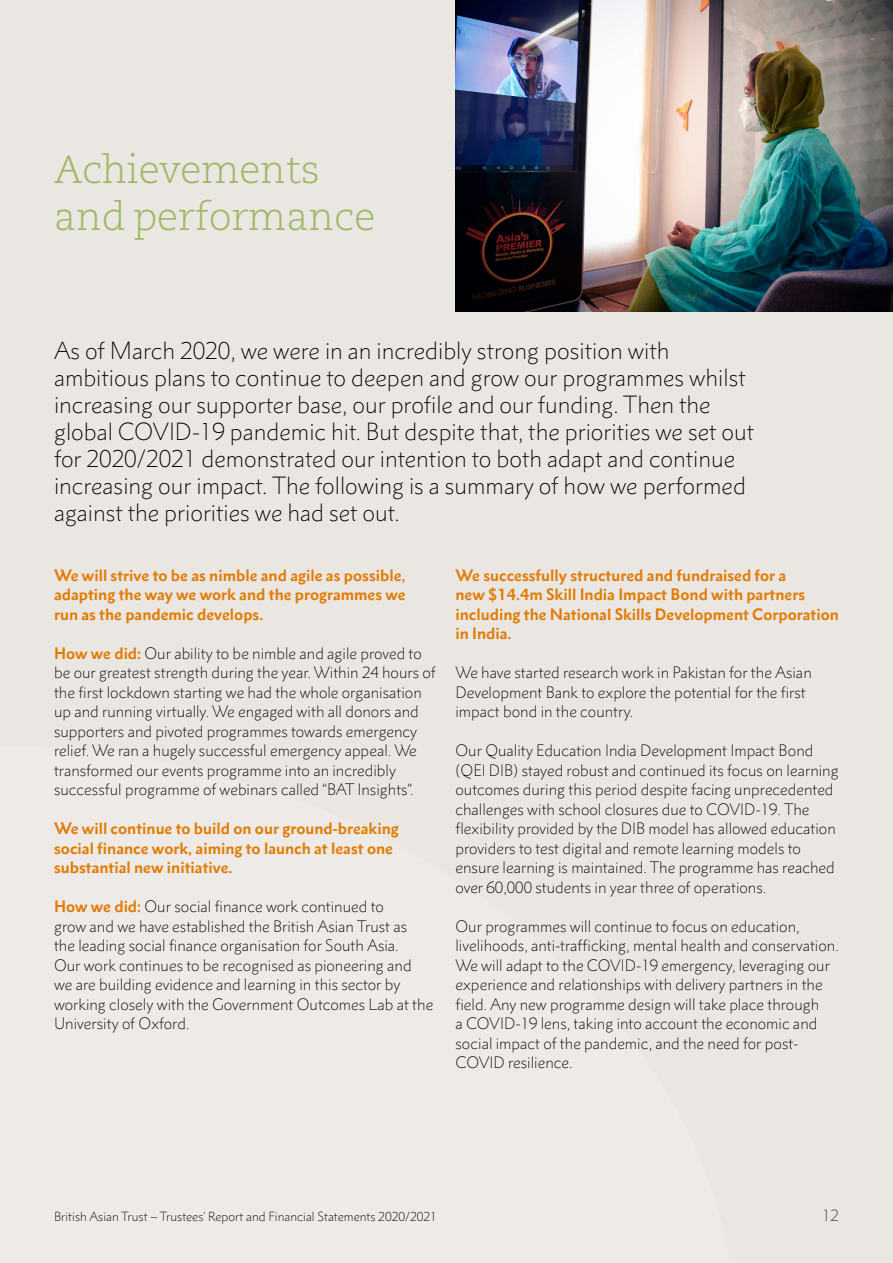
<style>
.page{position:relative;width:893px;height:1263px;background:#eae6e2}
.page>*{position:absolute;margin:0;border:0;box-sizing:border-box;transform-origin:0 0}
.L1_-_section_titles{font:300 39px/46.8px "Caecilia LT Pro 45";color:#9fb865}
.intro_para_20{font:300 22.5px/27px "Metro Nova Pro";color:#000}
.BULLETS{font:300 15px/19.5px "Metro Nova Pro";color:#000}
.Priorities_point_-_m{font:700 15px/19.5px "Metro Nova Pro";color:#e17a00}
.t1{font:300 15px "Metro Nova Pro";color:#2d3538}
.t2{font:300 12px "Metro Nova Pro";color:#000}
.s1{font-weight:700;color:#e17a00}
</style>
<div class="page">
<img style="left:455px;top:0;width:438px;height:311px">
<p class="L1_-_section_titles" style="left:54px;top:145px;width:323px">Achievements and performance</p>
<p class="intro_para_20" style="left:54px;top:337px;width:702px">As of March 2020, we were in an incredibly strong position with ambitious plans to continue to deepen and grow our programmes whilst increasing our supporter base, our profile and our funding. Then the global COVID-19 pandemic hit. But despite that, the priorities we set out for 2020/2021 demonstrated our intention to both adapt and continue increasing our impact. The following is a summary of how we performed against the priorities we had set out.</p>
<p class="Priorities_point_-_m" style="left:54px;top:565px;width:353px;text-align:justify">We will strive to be as nimble and agile as possible, adapting the way we work and the programmes we run as the pandemic develops.</p>
<p class="BULLETS" style="left:54px;top:643px;width:383px"><span class="s1">How we did:</span> Our ability to be nimble and agile proved to be our greatest strength during the year. Within 24 hours of the first lockdown starting we had the whole organisation up and running virtually. We engaged with all donors and supporters and pivoted programmes towards emergency relief. We ran a hugely successful emergency appeal. We transformed our events programme into an incredibly successful programme of webinars called “BAT Insights”.</p>
<p class="Priorities_point_-_m" style="left:54px;top:818px;width:346px">We will continue to build on our ground-breaking social finance work, aiming to launch at least one substantial new initiative.</p>
<p class="BULLETS" style="left:54px;top:897px;width:381px"><span class="s1">How we did:</span> Our social finance work continued to<br>grow and we have established the British Asian Trust as<br>the leading social finance organisation for South Asia.<br>Our work continues to be recognised as pioneering and we are building evidence and learning in this sector by working closely with the Government Outcomes Lab at the University of Oxford.</p>
<p class="Priorities_point_-_m" style="left:455px;top:565px;width:385px">We successfully structured and fundraised for a<br>new $14.4m Skill India Impact Bond with partners including the National Skills Development Corporation in India.</p>
<p class="BULLETS" style="left:455px;top:663px;width:358px">We have started research work in Pakistan for the Asian<br>Development Bank to explore the potential for the first impact bond in the country.</p>
<p class="BULLETS" style="left:455px;top:741px;width:385px">Our Quality Education India Development Impact Bond (QEI DIB) stayed robust and continued its focus on learning outcomes during this period despite facing unprecedented challenges with school closures due to COVID-19. The flexibility provided by the DIB model has allowed education providers to test digital and remote learning models to ensure learning is maintained. The programme has reached over 60,000 students in year three of operations.</p>
<p class="BULLETS" style="left:455px;top:916px;width:385px">Our programmes will continue to focus on education, livelihoods, anti-trafficking, mental health and conservation.<br>We will adapt to the COVID-19 emergency, leveraging our experience and relationships with delivery partners in the field. Any new programme design will take place through<br>a COVID-19 lens, taking into account the economic and social impact of the pandemic, and the need for post-COVID resilience.</p>
<p class="t2" style="left:54px;top:1209px;width:384px">British Asian Trust – Trustees' Report and Financial Statements 2020/2021</p>
<p class="t1" style="left:822px;top:1206px;width:18px">12</p>
</div>
